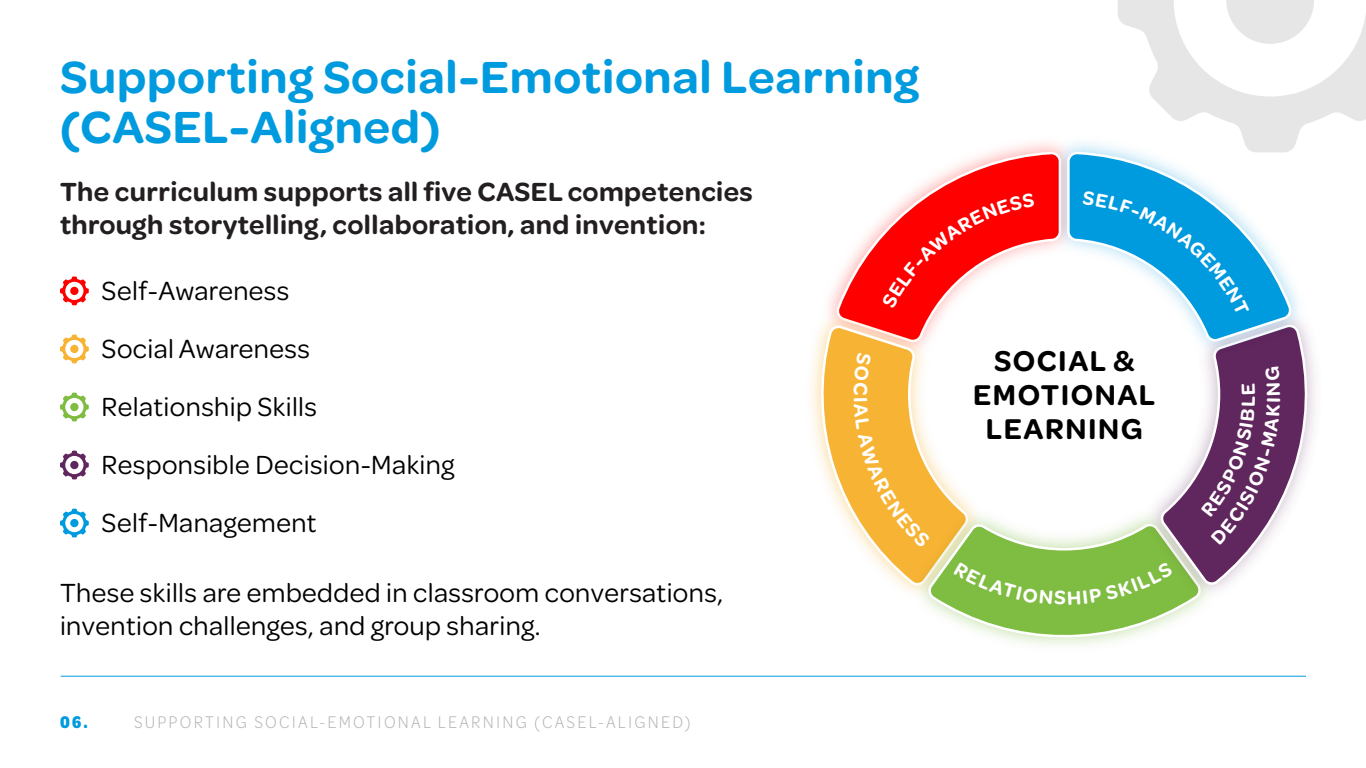
<style>
.page{position:relative;width:1366px;height:768px;background:#fff}
.page>*{position:absolute;margin:0;border:0;box-sizing:border-box;transform-origin:0 0}
.t1{font:600 48px/49.8px "Omnes";letter-spacing:.015em;color:#009bde}
.t2{font:600 30.6px/33.9px "Omnes";letter-spacing:.05em;color:#000;text-align:center}
.t3{font:28px/58px "Omnes";letter-spacing:.015em;color:#000}
.t4{font:600 28px/33.6px "Omnes";letter-spacing:.015em;color:#231f20}
.t5{font:300 18px "Omnes Cond";letter-spacing:.125em;color:#b3b3b3}
.t6{font:700 18px "Omnes Cond";color:#009bde}
</style>
<div class="page">
<hr style="left:61px;top:676px;width:1245px;height:1px;background:#009bde">
<svg style="left:60px;top:277px;width:29px;height:28px"></svg>
<div style="left:70px;top:287px;width:9px;height:8px;background:#f00;border-radius:50%"></div>
<svg style="left:60px;top:335px;width:29px;height:28px"></svg>
<div style="left:70px;top:345px;width:9px;height:8px;background:#f7b334;border-radius:50%"></div>
<svg style="left:60px;top:393px;width:29px;height:28px"></svg>
<div style="left:70px;top:403px;width:9px;height:8px;background:#7fbc42;border-radius:50%"></div>
<svg style="left:60px;top:451px;width:29px;height:28px"></svg>
<div style="left:70px;top:461px;width:9px;height:8px;background:#60265e;border-radius:50%"></div>
<svg style="left:60px;top:509px;width:29px;height:28px"></svg>
<div style="left:70px;top:519px;width:9px;height:8px;background:#009ade;border-radius:50%"></div>
<svg style="left:811px;top:0;width:555px;height:646px"></svg>
<h1 class="t1" style="left:60px;top:50px;width:861px">Supporting Social-Emotional Learning (CASEL-Aligned)</h1>
<p class="t4" style="left:60px;top:173px;width:694px">The curriculum supports all five CASEL competencies through storytelling, collaboration, and invention:</p>
<p class="t3" style="left:102px;top:260px;width:354px">Self-Awareness<br>Social Awareness<br>Relationship Skills<br>Responsible Decision-Making<br>Self-Management</p>
<p class="t3" style="left:60px;top:574px;width:665px;line-height:33.6px">These skills are embedded in classroom conversations, invention challenges, and group sharing.</p>
<p class="t6" style="left:60px;top:710px;width:29px">06.</p>
<p class="t5" style="left:134px;top:711px;width:558px">SUPPORTING SOCIAL-EMOTIONAL LEARNING (CASEL-ALIGNED)</p>
<p class="t2" style="left:973px;top:342px;width:184px">SOCIAL &amp;<br>EMOTIONAL<br>LEARNING</p>
</div>
